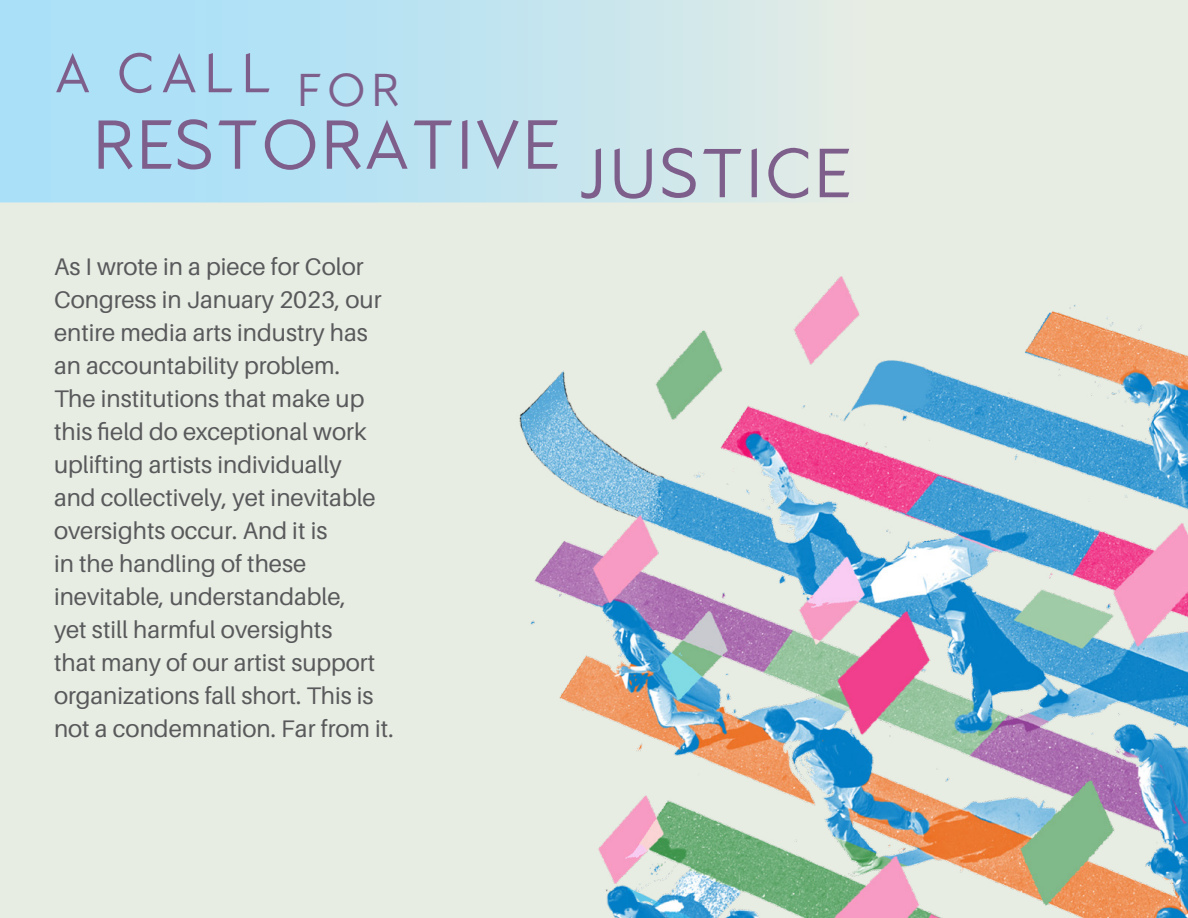
<style>
.page{position:relative;width:1188px;height:918px;background:#e8ede3}
.page>*{position:absolute;margin:0;border:0;box-sizing:border-box;transform-origin:0 0}
.t1{font:67.5px "Kano";color:#7e5f8c}
.t2{font:54px "Kano";color:#7e5f8c}
.t3{font:24px/33px "Aileron";color:#58595b}
</style>
<div class="page">
<svg style="left:0;top:0;width:785px;height:202px;background:#bce3f1"></svg>
<img style="left:519px;top:276px;width:669px;height:642px">
<h2 class="t2" style="left:54px;top:51px;width:348px">A CALL <sub>FOR</sub></h2>
<h1 class="t1" style="left:92px;top:117px;width:761px">RESTORATIVE JUSTICE</h1>
<p class="t3" style="left:54px;top:250px;width:341px">As I wrote in a piece for Color<br>Congress in January 2023, our entire media arts industry has an accountability problem.<br>The institutions that make up this field do exceptional work uplifting artists individually<br>and collectively, yet inevitable oversights occur. And it is<br>in the handling of these inevitable, understandable,<br>yet still harmful oversights<br>that many of our artist support organizations fall short. This is not a condemnation. Far from it.</p>
</div>
